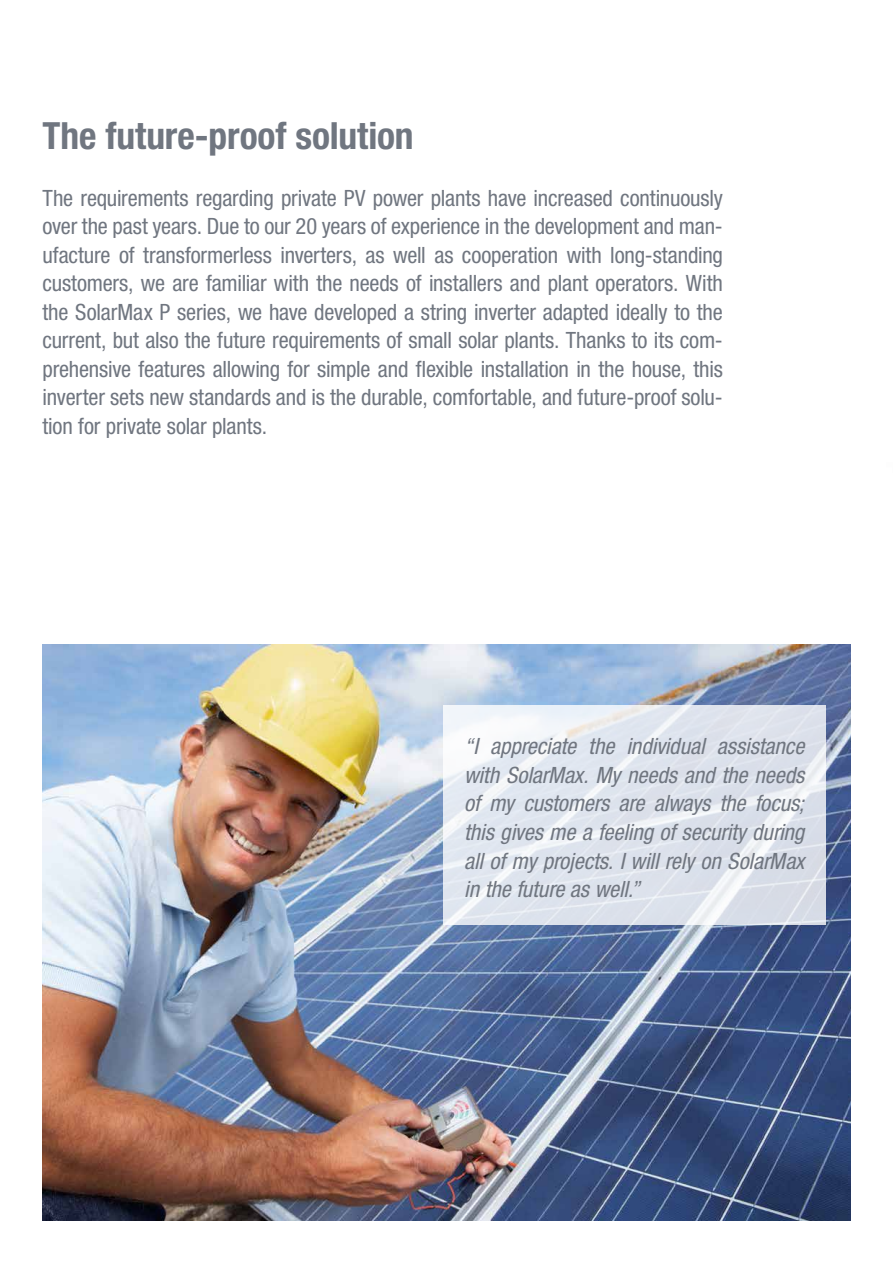
<style>
.page{position:relative;width:893px;height:1263px;background:#fff}
.page>*{position:absolute;margin:0;border:0;box-sizing:border-box;transform-origin:0 0}
.t1{font:700 condensed 37.5px "Helvetica Neue LT Std";color:#707680}
.t2{font:condensed 22.5px/28.5px "Helvetica Neue LT Std";letter-spacing:-.005em;color:#707680;text-align:justify}
.t3{font:italic condensed 22.5px/28.5px "Helvetica Neue LT Std";letter-spacing:-.005em;color:#707680;text-align:justify}
</style>
<div class="page">
<img style="left:43px;top:644px;width:807px;height:576px">
<svg style="left:443px;top:705px;width:383px;height:219px;fill:#dfe4ee"></svg>
<h1 class="t1" style="left:43px;top:112px;width:373px">The future-proof solution</h1>
<p class="t2" style="left:43px;top:183px;width:682px">The requirements regarding private PV power plants have increased continuously over the past years. Due to our 20 years of experience in the development and man&shy;ufacture of transformerless inverters, as well as cooperation with long-standing customers, we are familiar with the needs of installers and plant operators. With the SolarMax P series, we have developed a string inverter adapted ideally to the current, but also the future requirements of small solar plants. Thanks to its com&shy;prehensive features allowing for simple and flexible installation in the house, this inverter sets new standards and is the durable, comfortable, and future-proof solu&shy;tion for private solar plants.</p>
<p class="t3" style="left:464px;top:733px;width:342px">“I appreciate the individual assistance with SolarMax. My needs and the needs of my customers are always the focus; this gives me a feeling of security during all of my projects. I will rely on SolarMax in the future as well.”</p>
</div>
